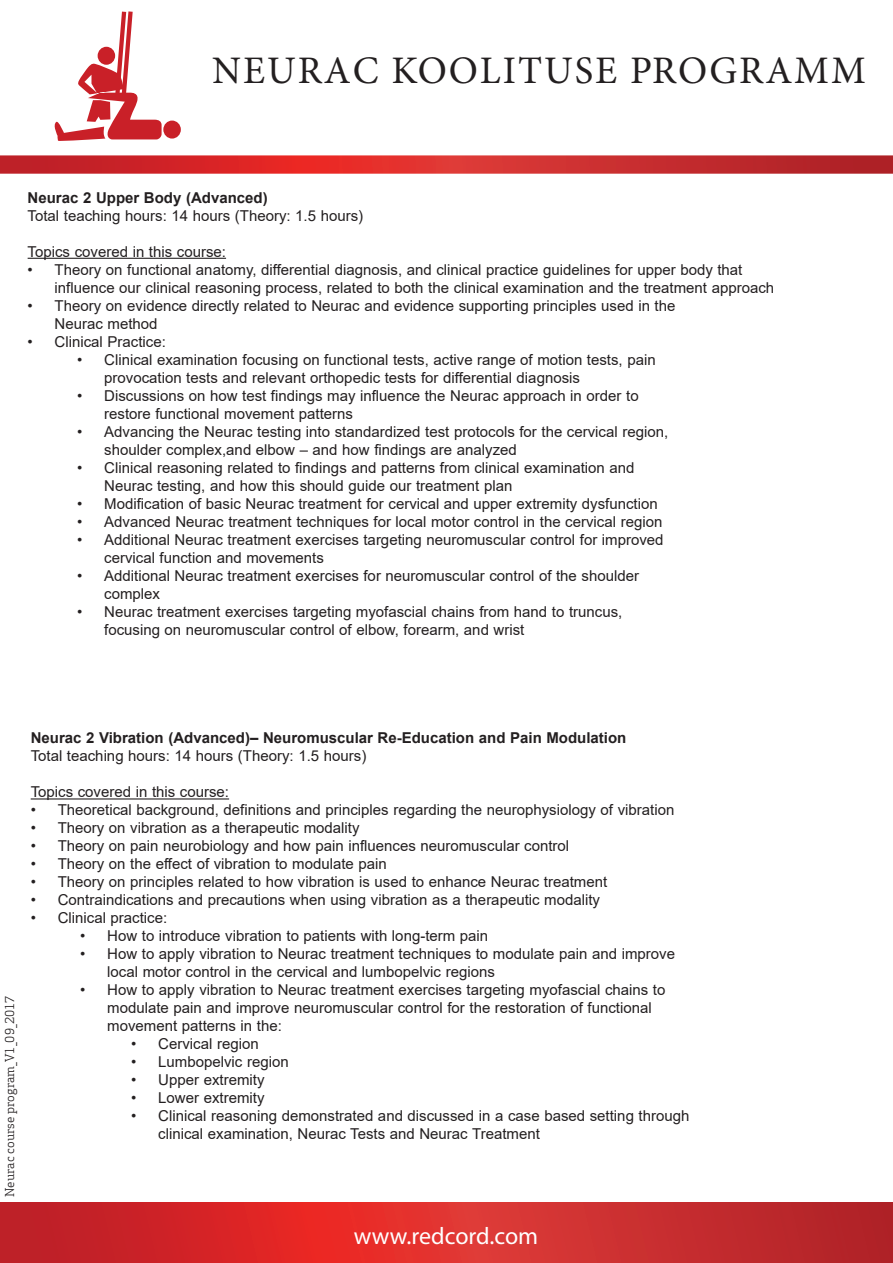
<style>
.page{position:relative;width:893px;height:1263px;background:#fff}
.page>*{position:absolute;margin:0;border:0;box-sizing:border-box;transform-origin:0 0}
.t1{font:39px "Minion Pro";letter-spacing:.05em;color:#231f20}
.t2{font:24px "Myriad Pro";color:#fff}
.t3{font:15px/18px "Arial";color:#231f20}
.t4{font:700 15px "Arial";color:#231f20}
.t5{font:12px "Apex Serif";color:#231f20}
</style>
<div class="page">
<svg style="left:0;top:1202px;width:893px;height:61px;background:#ce2a2b"></svg>
<svg style="left:0;top:155px;width:893px;height:19px;background:#cf3233"></svg>
<div style="left:163px;top:121px;width:18px;height:18px;background:#c92028;border-radius:50%"></div>
<svg style="left:54px;top:11px;width:108px;height:130px"></svg>
<hr style="left:28px;top:258px;width:198px;height:1px;background:#231f20">
<hr style="left:31px;top:798px;width:198px;height:1px;background:#231f20">
<h1 class="t1" style="left:212px;top:45px;width:655px">NEURAC KOOLITUSE PROGRAMM</h1>
<p class="t4" style="left:28px;top:187px;width:242px">Neurac 2 Upper Body (Advanced)</p>
<p class="t3" style="left:28px;top:206px;width:337px">Total teaching hours: 14 hours (Theory: 1.5 hours)</p>
<p class="t3" style="left:28px;top:242px;width:200px">Topics covered in this course:</p>
<p class="t3" style="left:55px;top:260px;width:721px;text-indent:-27px">• Theory on functional anatomy, differential diagnosis, and clinical practice guidelines for upper body that influence our clinical reasoning process, related to both the clinical examination and the treatment approach</p>
<p class="t3" style="left:55px;top:296px;width:622px;text-indent:-27px">• Theory on evidence directly related to Neurac and evidence supporting principles used in the<br>Neurac method</p>
<p class="t3" style="left:28px;top:332px;width:140px">• Clinical Practice:</p>
<p class="t3" style="left:104px;top:350px;width:553px;text-indent:-27px">• Clinical examination focusing on functional tests, active range of motion tests, pain provocation tests and relevant orthopedic tests for differential diagnosis</p>
<p class="t3" style="left:104px;top:386px;width:536px;text-indent:-27px">• Discussions on how test findings may influence the Neurac approach in order to restore functional movement patterns</p>
<p class="t3" style="left:104px;top:422px;width:566px;text-indent:-27px">• Advancing the Neurac testing into standardized test protocols for the cervical region, shoulder complex,and elbow – and how findings are analyzed</p>
<p class="t3" style="left:104px;top:458px;width:532px;text-indent:-27px">• Clinical reasoning related to findings and patterns from clinical examination and<br>Neurac testing, and how this should guide our treatment plan</p>
<p class="t3" style="left:77px;top:494px;width:582px">• Modification of basic Neurac treatment for cervical and upper extremity dysfunction</p>
<p class="t3" style="left:77px;top:512px;width:587px">• Advanced Neurac treatment techniques for local motor control in the cervical region</p>
<p class="t3" style="left:104px;top:530px;width:561px;text-indent:-27px">• Additional Neurac treatment exercises targeting neuromuscular control for improved cervical function and movements</p>
<p class="t3" style="left:104px;top:566px;width:536px;text-indent:-27px">• Additional Neurac treatment exercises for neuromuscular control of the shoulder complex</p>
<p class="t3" style="left:104px;top:602px;width:520px;text-indent:-27px">• Neurac treatment exercises targeting myofascial chains from hand to truncus, focusing on neuromuscular control of elbow, forearm, and wrist</p>
<p class="t5" style="left:2px;top:1197px;width:203px;rotate:-90deg">Neurac course program_V1_09_2017</p>
<p class="t4" style="left:31px;top:727px;width:597px">Neurac 2 Vibration (Advanced)– Neuromuscular Re-Education and Pain Modulation</p>
<p class="t3" style="left:31px;top:747px;width:337px">Total teaching hours: 14 hours (Theory: 1.5 hours)</p>
<p class="t3" style="left:31px;top:783px;width:200px">Topics covered in this course:</p>
<p class="t3" style="left:31px;top:801px;width:645px">• Theoretical background, definitions and principles regarding the neurophysiology of vibration</p>
<p class="t3" style="left:31px;top:819px;width:330px">• Theory on vibration as a therapeutic modality</p>
<p class="t3" style="left:31px;top:837px;width:540px">• Theory on pain neurobiology and how pain influences neuromuscular control</p>
<p class="t3" style="left:31px;top:855px;width:358px">• Theory on the effect of vibration to modulate pain</p>
<p class="t3" style="left:31px;top:873px;width:578px">• Theory on principles related to how vibration is used to enhance Neurac treatment</p>
<p class="t3" style="left:31px;top:891px;width:571px">• Contraindications and precautions when using vibration as a therapeutic modality</p>
<p class="t3" style="left:31px;top:909px;width:138px">• Clinical practice:</p>
<p class="t3" style="left:80px;top:927px;width:410px">• How to introduce vibration to patients with long-term pain</p>
<p class="t3" style="left:107px;top:945px;width:569px;text-indent:-27px">• How to apply vibration to Neurac treatment techniques to modulate pain and improve local motor control in the cervical and lumbopelvic regions</p>
<p class="t3" style="left:107px;top:981px;width:560px;text-indent:-27px">• How to apply vibration to Neurac treatment exercises targeting myofascial chains to modulate pain and improve neuromuscular control for the restoration of functional movement patterns in the:</p>
<p class="t3" style="left:131px;top:1035px;width:129px">• Cervical region</p>
<p class="t3" style="left:131px;top:1053px;width:159px">• Lumbopelvic region</p>
<p class="t3" style="left:131px;top:1071px;width:135px">• Upper extremity</p>
<p class="t3" style="left:131px;top:1089px;width:135px">• Lower extremity</p>
<p class="t3" style="left:158px;top:1107px;width:533px;text-indent:-27px">• Clinical reasoning demonstrated and discussed in a case based setting through clinical examination, Neurac Tests and Neurac Treatment</p>
<h2 class="t2" style="left:354px;top:1221px;width:186px">www.redcord.com</h2>
</div>
